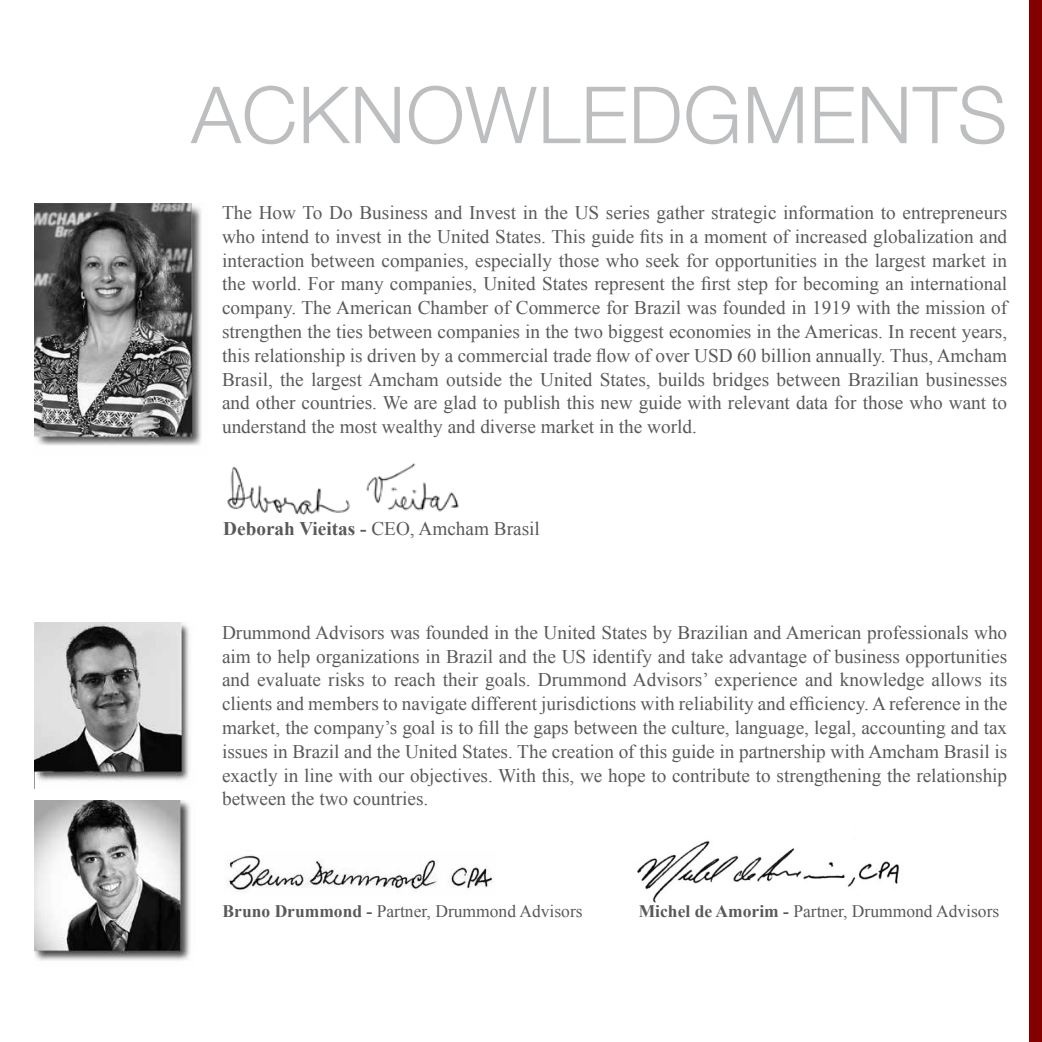
<style>
.page{position:relative;width:1042px;height:1042px;background:#fff}
.page>*{position:absolute;margin:0;border:0;box-sizing:border-box;transform-origin:0 0}
.t1{font:300 78.92px "Helvetica Neue LT Std";letter-spacing:.01em;color:#bcbec0}
.t2{font:19.25px/23.8px "Times New Roman";color:#58595b;text-align:justify}
.t3{font:17.5px "Times New Roman";color:#58595b}
.s1{font-weight:700}
</style>
<div class="page">
<img style="left:227px;top:463px;width:232px;height:53px">
<img style="left:637px;top:841px;width:263px;height:62px">
<img style="left:227px;top:855px;width:265px;height:37px">
<div style="left:1029px;top:0;width:13px;height:1042px;background:#820000"></div>
<img style="left:35px;top:203px;width:167px;height:243px">
<img style="left:35px;top:623px;width:154px;height:158px">
<img style="left:35px;top:800px;width:156px;height:161px">
<h1 class="t1" style="left:191px;top:67px;width:817px">ACKNOWLEDGMENTS</h1>
<p class="t2" style="left:222px;top:200px;width:787px">The How To Do Business and Invest in the US series gather strategic information to entrepreneurs who intend to invest in the United States. This guide fits in a moment of increased globalization and interaction between companies, especially those who seek for opportunities in the largest market in the world. For many companies, United States represent the first step for becoming an international company. The American Chamber of Commerce for Brazil was founded in 1919 with the mission of strengthen the ties between companies in the two biggest economies in the Americas. In recent years, this relationship is driven by a commercial trade flow of over USD 60 billion annually. Thus, Amcham Brasil, the largest Amcham outside the United States, builds bridges between Brazilian businesses and other countries. We are glad to publish this new guide with relevant data for those who want to understand the most wealthy and diverse market in the world.</p>
<p class="t2" style="left:223px;top:517px;width:318px"><span class="s1">Deborah Vieitas -</span> CEO, Amcham Brasil</p>
<p class="t2" style="left:222px;top:620px;width:787px">Drummond Advisors was founded in the United States by Brazilian and American professionals who aim to help organizations in Brazil and the US identify and take advantage of business opportunities and evaluate risks to reach their goals. Drummond Advisors’ experience and knowledge allows its clients and members to navigate different jurisdictions with reliability and efficiency. A reference in the market, the company’s goal is to fill the gaps between the culture, language, legal, accounting and tax issues in Brazil and the United States. The creation of this guide in partnership with Amcham Brasil is exactly in line with our objectives. With this, we hope to contribute to strengthening the relationship between the two countries.</p>
<p class="t3" style="left:223px;top:899px;width:361px"><span class="s1">Bruno Drummond -</span> Partner, Drummond Advisors</p>
<p class="t3" style="left:639px;top:899px;width:362px"><span class="s1">Michel de Amorim -</span> Partner, Drummond Advisors</p>
</div>
